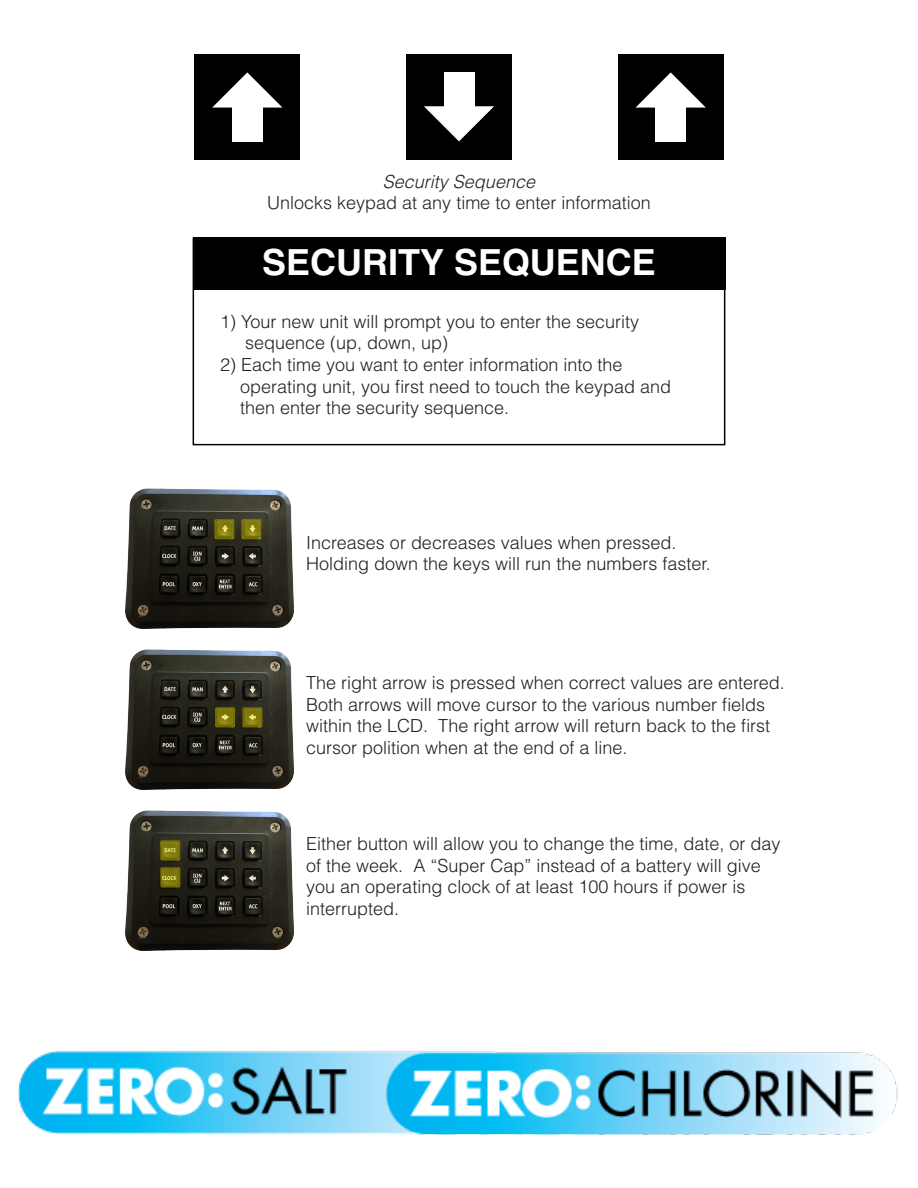
<style>
.page{position:relative;width:918px;height:1188px;background:#fff}
.page>*{position:absolute;margin:0;border:0;box-sizing:border-box;transform-origin:0 0}
.t1{font:700 36px "Helvetica LT Std";color:#fff}
.t2{font:300 18px/21.6px "Helvetica LT Std";color:#231f20}
.t3{font:italic 300 18px "Helvetica LT Std";color:#231f20}
</style>
<div class="page">
<div style="left:194px;top:54px;width:106px;height:106px;background:#000"></div>
<div style="left:406px;top:54px;width:106px;height:106px;background:#000"></div>
<div style="left:618px;top:54px;width:106px;height:106px;background:#000"></div>
<svg style="left:424px;top:106px;width:70px;height:35px"></svg>
<div style="left:444px;top:72px;width:30px;height:43px;background:#fff"></div>
<svg style="left:212px;top:72px;width:70px;height:36px"></svg>
<div style="left:232px;top:99px;width:30px;height:42px;background:#fff"></div>
<svg style="left:636px;top:72px;width:70px;height:36px"></svg>
<div style="left:656px;top:99px;width:30px;height:42px;background:#fff"></div>
<div style="left:193px;top:238px;width:532px;height:207px;border:2px solid #000"></div>
<div style="left:193px;top:238px;width:532px;height:52px;background:#000"></div>
<img style="left:125px;top:488px;width:169px;height:141px">
<img style="left:125px;top:649px;width:169px;height:141px">
<img style="left:125px;top:810px;width:169px;height:141px">
<svg style="left:214px;top:519px;width:21px;height:20px"></svg>
<svg style="left:215px;top:707px;width:20px;height:20px"></svg>
<svg style="left:241px;top:519px;width:21px;height:20px"></svg>
<svg style="left:242px;top:707px;width:20px;height:20px"></svg>
<svg style="left:160px;top:840px;width:20px;height:21px"></svg>
<svg style="left:160px;top:867px;width:20px;height:21px"></svg>
<img style="left:18px;top:1051px;width:880px;height:84px">
<p class="t3" style="left:383px;top:170px;width:154px">Security Sequence</p>
<p class="t2" style="left:267px;top:192px;width:385px">Unlocks keypad at any time to enter information</p>
<p class="t1" style="left:262px;top:241px;width:395px">SECURITY SEQUENCE</p>
<p class="t2" style="left:220px;top:310px;width:421px">1) Your new unit will prompt you to enter the security</p>
<p class="t2" style="left:245px;top:332px;width:205px">sequence (up, down, up)</p>
<p class="t2" style="left:220px;top:354px;width:404px">2) Each time you want to enter information into the</p>
<p class="t2" style="left:240px;top:375px;width:433px">operating unit, you first need to touch the keypad and</p>
<p class="t2" style="left:240px;top:397px;width:271px">then enter the security sequence.</p>
<p class="t2" style="left:306px;top:531px;width:372px">Increases or decreases values when pressed.</p>
<p class="t2" style="left:306px;top:553px;width:406px">Holding down the keys will run the numbers faster.</p>
<p class="t2" style="left:306px;top:672px;width:480px">The right arrow is pressed when correct values are entered.</p>
<p class="t2" style="left:306px;top:693px;width:465px">Both arrows will move cursor to the various number fields within the LCD. The right arrow will return back to the first cursor polition when at the end of a line.</p>
<p class="t2" style="left:306px;top:833px;width:476px">Either button will allow you to change the time, date, or day of the week. A “Super Cap” instead of a battery will give you an operating clock of at least 100 hours if power is</p>
<p class="t2" style="left:306px;top:897px;width:95px">interrupted.</p>
</div>
